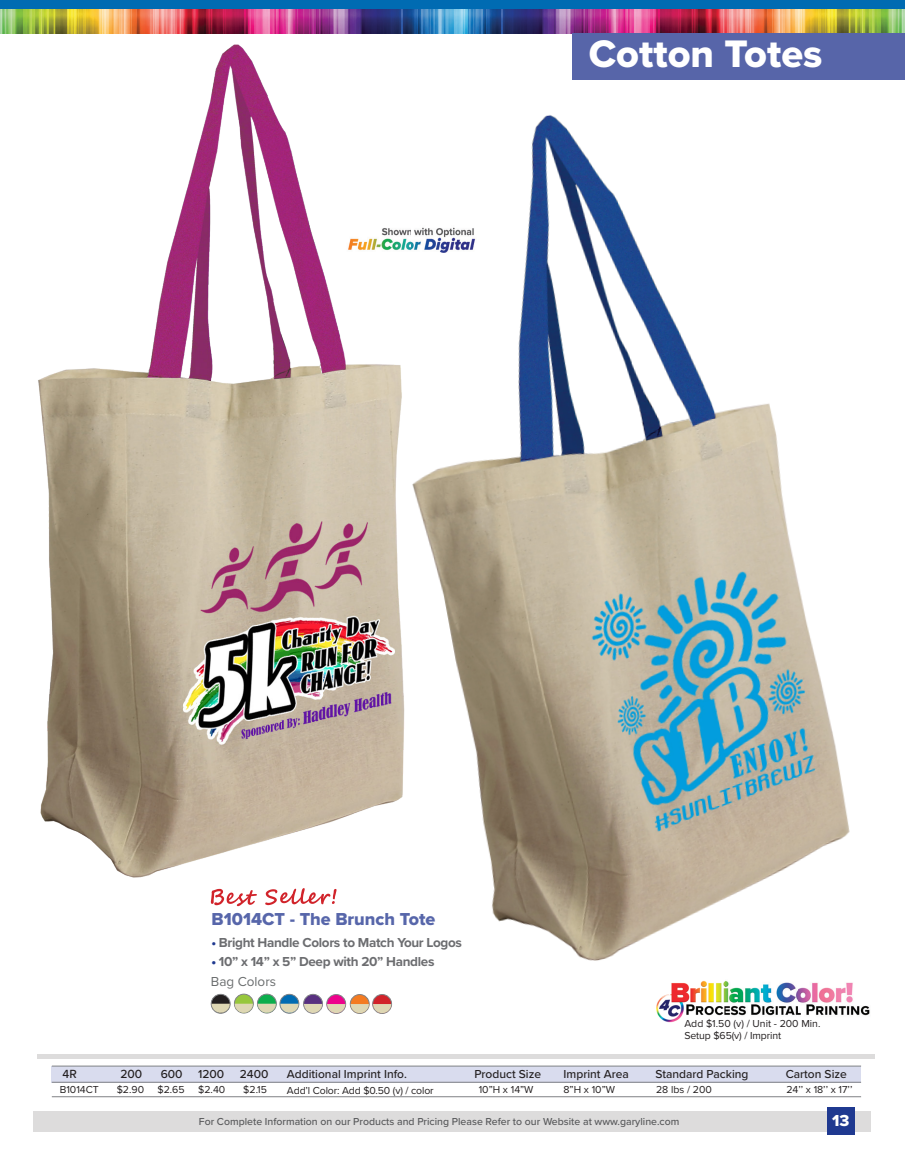
<style>
.page{position:relative;width:905px;height:1175px;background:#fff}
.page>*{position:absolute;margin:0;border:0;box-sizing:border-box;transform-origin:0 0}
.t1{font:39.75px "Proxima Nova Extrabld";color:#fff}
.Paragraph_Style_1{font:18px "Proxima Nova Extrabld";color:#5766aa}
.t2{font:16.5px "Proxima Nova Extrabld";color:#fff}
.t3{font:700 13.5px "Proxima Nova";letter-spacing:-.025em;color:#6c6d70}
.Paragraph_Style_1-2{font:13.5px "Proxima Nova";color:#6a6d6e}
.t4{font:500 12.3px "Proxima Nova";color:#231f20}
.t5{font:500 12px "Proxima Nova";color:#231f20}
.t6{font:10.5px "Proxima Nova";letter-spacing:-.01em;color:#231f20}
.t7{font:500 10.5px "Proxima Nova";color:#57585a}
.s1{color:#1f3990}
.s2{font-family:"Proxima Nova Extrabld";font-weight:400;color:#1f3990}
</style>
<div class="page">
<div style="left:34px;top:1111px;width:837px;height:20px;background:#dddcdc"></div>
<div style="left:827px;top:1107px;width:27px;height:27px;background:#1f3990"></div>
<div style="left:0;top:0;width:904px;height:9px;background:#006bb2"></div>
<img style="left:467px;top:9px;width:437px;height:24px">
<img style="left:0;top:9px;width:467px;height:24px">
<img style="left:17px;top:28px;width:418px;height:850px">
<img style="left:137px;top:34px;width:767px;height:972px">
<div style="left:572px;top:33px;width:332px;height:46px;background:#5765a9"></div>
<svg style="left:211px;top:889px;width:46px;height:17px"></svg>
<svg style="left:265px;top:888px;width:71px;height:17px"></svg>
<img style="left:338px;top:226px;width:138px;height:27px">
<img style="left:651px;top:979px;width:220px;height:44px">
<hr style="left:38px;top:1054px;width:836px;height:4px;background:#dddcdc">
<div style="left:52px;top:1066px;width:809px;height:16px;background:#d9dcee"></div>
<hr style="left:52px;top:1096px;width:809px;height:1px;background:#808285">
<hr style="left:52px;top:1081px;width:809px;height:1px;background:#808285">
<hr style="left:52px;top:1065px;width:809px;height:1px;background:#808285">
<div style="left:372px;top:994px;width:19px;height:19px;background:#d1232a;border-radius:50%"></div>
<div style="left:372px;top:994px;width:20px;height:19px;border:1px solid #808285;border-radius:50%"></div>
<div style="left:327px;top:994px;width:18px;height:19px;background:#ed028c;border-radius:50%"></div>
<div style="left:326px;top:994px;width:20px;height:19px;border:1px solid #808285;border-radius:50%"></div>
<div style="left:350px;top:994px;width:19px;height:19px;background:#f47b21;border-radius:50%"></div>
<div style="left:350px;top:994px;width:19px;height:19px;border:1px solid #808285;border-radius:50%"></div>
<div style="left:257px;top:994px;width:19px;height:19px;background:#0cae4c;border-radius:50%"></div>
<div style="left:257px;top:993px;width:20px;height:20px;border:1px solid #808285;border-radius:50%"></div>
<div style="left:234px;top:994px;width:19px;height:19px;background:#97c73c;border-radius:50%"></div>
<div style="left:234px;top:993px;width:20px;height:20px;border:1px solid #808285;border-radius:50%"></div>
<div style="left:211px;top:994px;width:19px;height:19px;background:#231f20;border-radius:50%"></div>
<div style="left:211px;top:994px;width:19px;height:19px;border:1px solid #808285;border-radius:50%"></div>
<div style="left:303px;top:994px;width:19px;height:19px;background:#583080;border-radius:50%"></div>
<div style="left:303px;top:994px;width:20px;height:19px;border:1px solid #808285;border-radius:50%"></div>
<div style="left:280px;top:994px;width:19px;height:19px;background:#006bb2;border-radius:50%"></div>
<div style="left:279px;top:994px;width:20px;height:19px;border:1px solid #808285;border-radius:50%"></div>
<svg style="left:211px;top:1003px;width:181px;height:11px"></svg>
<p class="t1" style="left:588px;top:24px;width:235px">Cotton Totes</p>
<p class="Paragraph_Style_1" style="left:211px;top:905px;width:225px">B1014CT - The Brunch Tote</p>
<p class="t3" style="left:211px;top:932px;width:252px"><span class="s1">•</span> Bright Handle Colors to Match Your Logos</p>
<p class="t3" style="left:211px;top:951px;width:225px"><span class="s2">•</span> 10” x 14” x 5” Deep with 20” Handles</p>
<p class="Paragraph_Style_1-2" style="left:211px;top:971px;width:67px">Bag Colors</p>
<p class="t6" style="left:684px;top:1016px;width:138px">Add $1.50 (v) / Unit - 200 Min.</p>
<p class="t6" style="left:684px;top:1028px;width:98px">Setup $65(v) / Imprint</p>
<p class="t4" style="left:63px;top:1064px;width:16px">4R</p>
<p class="t4" style="left:120px;top:1064px;width:23px">200</p>
<p class="t5" style="left:161px;top:1065px;width:23px">600</p>
<p class="t5" style="left:198px;top:1065px;width:28px">1200</p>
<p class="t5" style="left:240px;top:1065px;width:30px">2400</p>
<p class="t5" style="left:287px;top:1065px;width:121px">Additional Imprint Info.</p>
<p class="t5" style="left:474px;top:1065px;width:68px">Product Size</p>
<p class="t5" style="left:563px;top:1065px;width:67px">Imprint Area</p>
<p class="t5" style="left:655px;top:1065px;width:94px">Standard Packing</p>
<p class="t5" style="left:785px;top:1065px;width:63px">Carton Size</p>
<p class="t6" style="left:60px;top:1081px;width:41px">B1014CT</p>
<p class="t6" style="left:117px;top:1081px;width:29px">$2.90</p>
<p class="t6" style="left:157px;top:1081px;width:29px">$2.65</p>
<p class="t6" style="left:198px;top:1081px;width:29px">$2.40</p>
<p class="t6" style="left:243px;top:1081px;width:25px">$2.15</p>
<p class="t6" style="left:287px;top:1082px;width:148px">Add’l Color: Add $0.50 (v) / color</p>
<p class="t6" style="left:478px;top:1081px;width:56px">10”H x 14”W</p>
<p class="t6" style="left:563px;top:1081px;width:53px">8”H x 10”W</p>
<p class="t6" style="left:656px;top:1081px;width:57px">28 lbs / 200</p>
<p class="t6" style="left:786px;top:1081px;width:68px">24’’ x 18’’ x 17’’</p>
<p class="t7" style="left:199px;top:1114px;width:482px">For Complete Information on our Products and Pricing Please Refer to our Website at www.garyline.com</p>
<h3 class="t2" style="left:832px;top:1108px;width:19px">13</h3>
</div>
